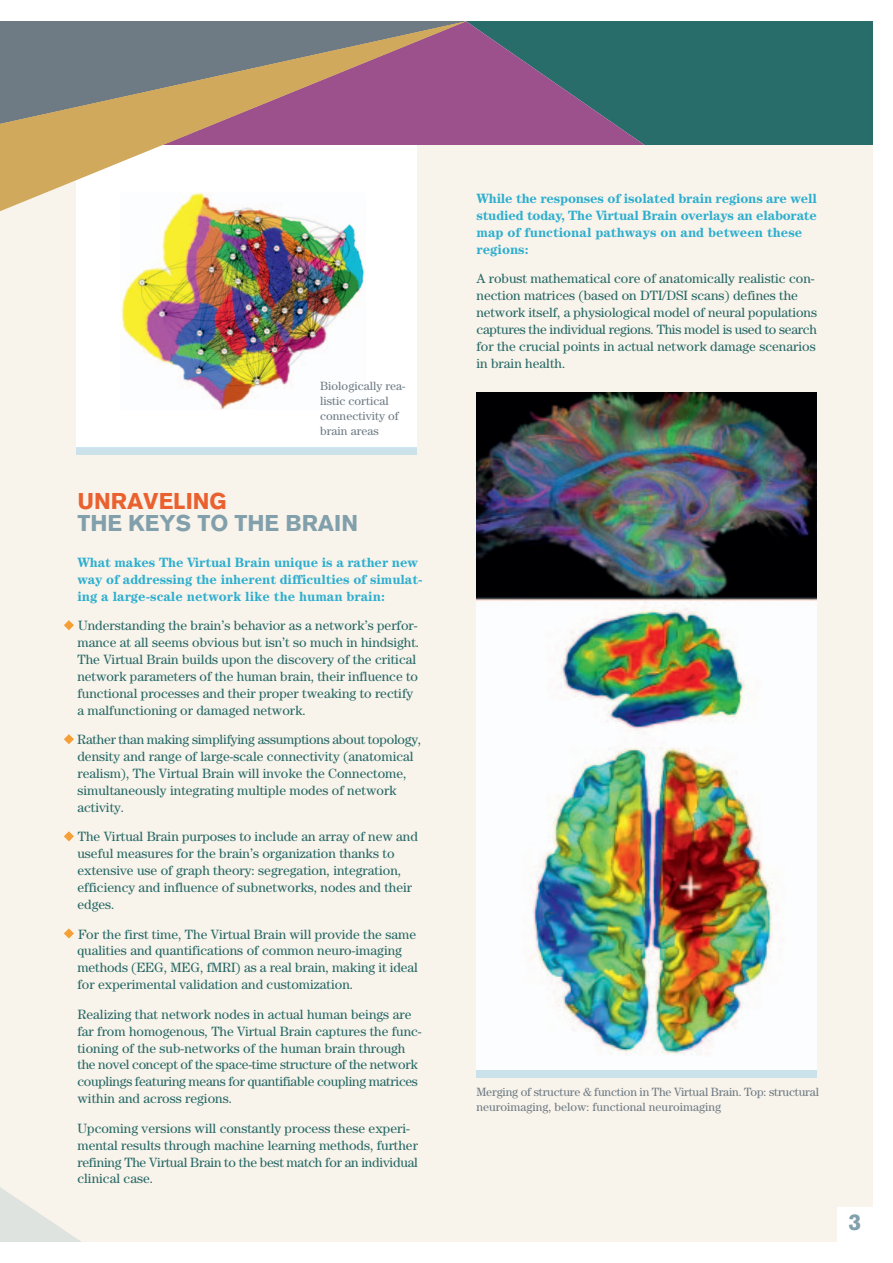
<style>
.page{position:relative;width:893px;height:1263px;background:#fff}
.page>*{position:absolute;margin:0;border:0;box-sizing:border-box;transform-origin:0 0}
.t1{font:900 22.5px "Akzidenz Grotesk";color:#82a0ac}
.t2{font:900 22.5px "Akzidenz Grotesk";color:#ea6130}
.t3{font:13.5px/16.8px "Century";color:#266866}
.t4{font:700 13.5px/16.8px "Century";letter-spacing:-.005em;color:#2daecf}
.t5{font:12px/15px "Century";color:#6e7b84}
</style>
<div class="page">
<div style="left:0;top:21px;width:872px;height:1221px;background:#f9f4eb"></div>
<svg style="left:0;top:1187px;width:81px;height:55px"></svg>
<div style="left:77px;top:145px;width:340px;height:302px;background:#fff"></div>
<div style="left:0;top:21px;width:872px;height:124px;background:#296d6a"></div>
<svg style="left:466px;top:21px;width:179px;height:124px"></svg>
<img style="left:476px;top:392px;width:340px;height:678px">
<img style="left:121px;top:216px;width:243px;height:194px">
<svg style="left:0;top:21px;width:466px;height:195px"></svg>
<div style="left:837px;top:1207px;width:35px;height:35px;background:#fff"></div>
<div style="left:77px;top:447px;width:340px;height:8px;background:#cbe2eb"></div>
<hr style="left:77px;top:447px;width:340px;height:1px;background:#cce6f3">
<div style="left:476px;top:1070px;width:340px;height:8px;background:#cbe2eb"></div>
<svg style="left:64px;top:620px;width:10px;height:10px"></svg>
<svg style="left:64px;top:734px;width:10px;height:10px"></svg>
<svg style="left:64px;top:831px;width:10px;height:10px"></svg>
<svg style="left:64px;top:928px;width:10px;height:11px"></svg>
<p class="t5" style="left:320px;top:380px;width:87px">Biologically rea&shy;listic cortical connectivity of brain areas</p>
<h1 class="t2" style="left:77px;top:493px;width:151px">UNRAVELING</h1>
<h1 class="t1" style="left:77px;top:515px;width:282px">THE KEYS TO THE BRAIN</h1>
<p class="t4" style="left:77px;top:555px;width:346px">What makes The Virtual Brain unique is a rather new way of addressing the inherent difficulties of simulat&shy;ing a large-scale network like the human brain:</p>
<p class="t3" style="left:77px;top:618px;width:343px">Understanding the brain’s behavior as a network’s perfor&shy;mance at all seems obvious but isn’t so much in hindsight.<br>The Virtual Brain builds upon the discovery of the critical network parameters of the human brain, their influence to functional processes and their proper tweaking to rectify a malfunctioning or damaged network.</p>
<p class="t3" style="left:77px;top:732px;width:345px">Rather than making simplifying assumptions about topology, density and range of large-scale connectivity (anatomical realism), The Virtual Brain will invoke the Connectome, simultaneously integrating multiple modes of network activity.</p>
<p class="t3" style="left:77px;top:829px;width:342px">The Virtual Brain purposes to include an array of new and useful measures for the brain’s organization thanks to extensive use of graph theory: segregation, integration, efficiency and influence of subnetworks, nodes and their edges.</p>
<p class="t3" style="left:77px;top:927px;width:342px">For the first time, The Virtual Brain will provide the same qualities and quantifications of common neuro-imaging methods (EEG, MEG, fMRI) as a real brain, making it ideal for experimental validation and customization.</p>
<p class="t3" style="left:77px;top:1007px;width:346px">Realizing that network nodes in actual human beings are far from homogenous, The Virtual Brain captures the func&shy;tioning of the sub-networks of the human brain through the novel concept of the space-time structure of the network couplings featuring means for quantifiable coupling matrices within and across regions.</p>
<p class="t3" style="left:77px;top:1121px;width:342px">Upcoming versions will constantly process these experi&shy;mental results through machine learning methods, further refining The Virtual Brain to the best match for an individual clinical case.</p>
<p class="t4" style="left:476px;top:191px;width:342px">While the responses of isolated brain regions are well studied today, The Virtual Brain overlays an elaborate map of functional pathways on and between these regions:</p>
<p class="t3" style="left:476px;top:271px;width:342px">A robust mathematical core of anatomically realistic con&shy;nection matrices (based on DTI/DSI scans) defines the network itself, a physiological model of neural populations captures the individual regions. This model is used to search for the crucial points in actual network damage scenarios in brain health.</p>
<p class="t5" style="left:476px;top:1085px;width:344px">Merging of structure &amp; function in The Virtual Brain. Top: structural neuroimaging, below: functional neuroimaging</p>
<h1 class="t1" style="left:848px;top:1214px;width:14px">3</h1>
</div>
